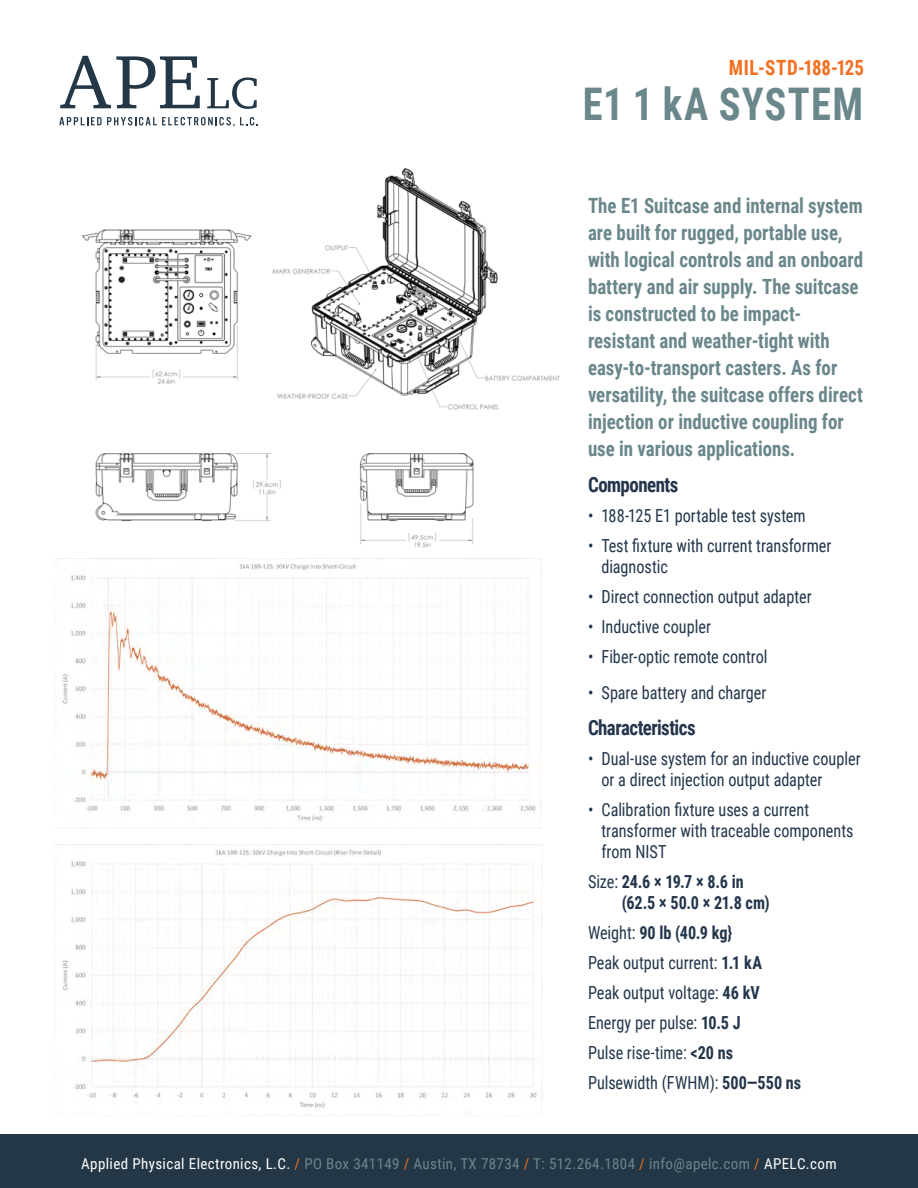
<style>
.page{position:relative;width:918px;height:1188px;background:#fff}
.page>*{position:absolute;margin:0;border:0;box-sizing:border-box;transform-origin:0 0}
.t1{font:700 45px "Roboto Condensed";letter-spacing:.035em;color:#6a878b;scale:.9 1}
.t2{font:700 21px/27px "Roboto Condensed";color:#6a878b;scale:.9 1}
.t3{font:700 21px "Roboto Condensed";letter-spacing:-.03em;color:#23354b;scale:.9 1}
.t4{font:700 21px "Roboto Condensed";letter-spacing:.015em;color:#f36f21;scale:.9 1}
.t5{font:18px/30px "Roboto Condensed";color:#23354b;scale:.9 1}
.t6{font:700 18px/21px "Roboto Condensed";letter-spacing:-.005em;color:#23354b;scale:.9 1}
.t7{font:15px "Roboto Condensed";letter-spacing:.025em;color:#6a878b}
.s1{font-weight:400}
.s2{font-weight:700}
.s3{color:#fff}
.s4{color:#f36f21}
</style>
<div class="page">
<img style="left:82px;top:168px;width:478px;height:380px">
<img style="left:56px;top:558px;width:486px;height:271px">
<img style="left:54px;top:844px;width:489px;height:272px">
<svg style="left:60px;top:56px;width:140px;height:52px"></svg>
<svg style="left:207px;top:77px;width:50px;height:32px"></svg>
<svg style="left:59px;top:117px;width:199px;height:10px"></svg>
<div style="left:0;top:1134px;width:918px;height:54px;background:#233746"></div>
<p class="t4" style="left:729px;top:53px;width:152px">MIL-STD-188-125</p>
<h1 class="t1" style="left:583px;top:73px;width:313px">E1 1 kA SYSTEM</h1>
<p class="t2" style="left:588px;top:192px;width:307px">The E1 Suitcase and internal system are built for rugged, portable use, with logical controls and an onboard battery and air supply. The suitcase is constructed to be impact&shy;resistant and weather-tight with easy-to-transport casters. As for versatility, the suitcase offers direct injection or inductive coupling for use in various applications.</p>
<p class="t3" style="left:588px;top:470px;width:102px">Components</p>
<p class="t5" style="left:588px;top:500px;width:244px">• 188-125 E1 portable test system</p>
<p class="t5" style="left:601px;top:535px;width:257px;line-height:21px;text-indent:-13px">• Test fixture with current transformer diagnostic</p>
<p class="t5" style="left:588px;top:581px;width:250px">• Direct connection output adapter</p>
<p class="t5" style="left:588px;top:611px;width:138px">• Inductive coupler</p>
<p class="t5" style="left:588px;top:641px;width:201px">• Fiber-optic remote control</p>
<p class="t5" style="left:588px;top:677px;width:200px">• Spare battery and charger</p>
<p class="t3" style="left:588px;top:713px;width:121px">Characteristics</p>
<p class="t5" style="left:601px;top:748px;width:289px;line-height:21px;text-indent:-13px">• Dual-use system for an inductive coupler or a direct injection output adapter</p>
<p class="t5" style="left:601px;top:799px;width:282px;line-height:21px;text-indent:-13px">• Calibration fixture uses a current transformer with traceable components from NIST</p>
<p class="t6" style="left:622px;top:871px;width:166px;text-indent:-34px"><span class="s1">Size:</span> 24.6 × 19.7 × 8.6 in (62.5 × 50.0 × 21.8 cm)</p>
<p class="t5" style="left:588px;top:917px;width:238px">Weight: <span class="s2">90 lb (40.9 kg}<br></span>Peak output current: <span class="s2">1.1 kA<br></span>Peak output voltage: <span class="s2">46 kV<br></span>Energy per pulse: <span class="s2">10.5 J<br></span>Pulse rise-time: <span class="s2">&lt;20 ns<br></span>Pulsewidth (FWHM): <span class="s2">500—550 ns</span></p>
<p class="t7" style="left:81px;top:1153px;width:757px"><span class="s3">Applied Physical Electronics, L.C.</span> <span class="s4">/</span> PO Box 341149 <span class="s4">/</span> Austin, TX 78734 <span class="s4">/</span> T: 512.264.1804 <span class="s4">/</span> info@apelc.com <span class="s4">/</span> <span class="s3">APELC.com</span></p>
</div>
